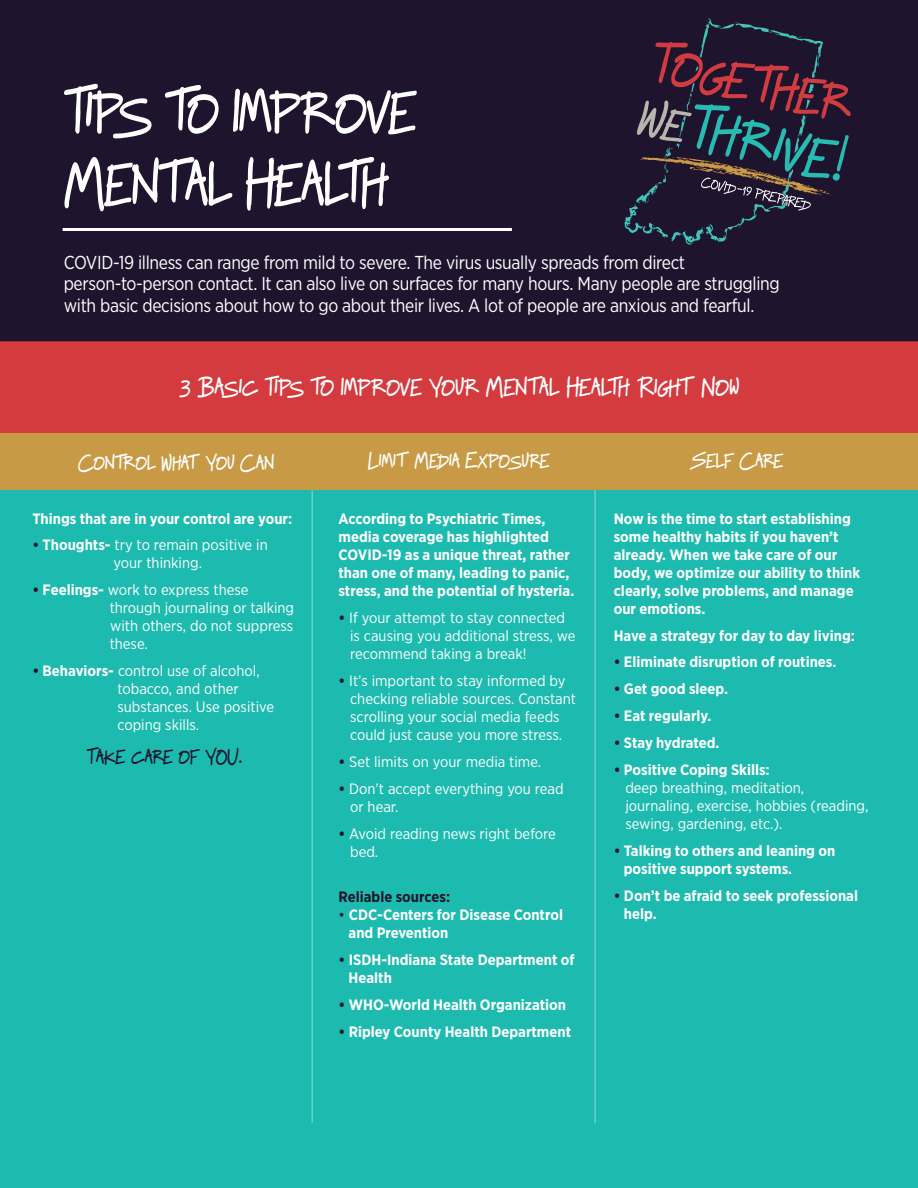
<style>
.page{position:relative;width:918px;height:1188px;background:#fff}
.page>*{position:absolute;margin:0;border:0;box-sizing:border-box;transform-origin:0 0}
.t1{font:62.4px "Raggedways";letter-spacing:-.045em;color:#fff;scale:.96 1}
.t2{font:25.5px "Raggedways";letter-spacing:-.025em;color:#fff}
.t3{font:21px "Raggedways";letter-spacing:-.015em;color:#fff}
.t4{font:21px "Raggedways";letter-spacing:-.03em;color:#1f142e}
.t5{font:21px "Raggedways";letter-spacing:-.04em;color:#fff}
.t6{font:18.75px/21.6px "Gotham Narrow";letter-spacing:-.02em;color:#fff;scale:.96 1}
.t7{font:700 15px/18px "Gotham Narrow";color:#fff}
.t8{font:15px "Gotham Narrow";color:#fff}
.t9{font:700 15px "Gotham Narrow";color:#1f142e}
.s1{font-weight:700;color:#1f142e}
.s2{font-weight:700}
.s3{font-weight:400;color:#1f142e}
.s4{color:#1f142e}
</style>
<div class="page">
<div style="left:0;top:0;width:918px;height:375px;background:#1f142e"></div>
<div style="left:0;top:341px;width:918px;height:93px;background:#d33b3f"></div>
<div style="left:0;top:434px;width:918px;height:754px;background:#1dbbaf"></div>
<hr style="left:312px;top:490px;width:1px;height:633px;background:#fff">
<div style="left:0;top:434px;width:918px;height:56px;background:#c99a46"></div>
<hr style="left:595px;top:490px;width:1px;height:633px;background:#fff">
<svg style="left:624px;top:18px;width:227px;height:227px"></svg>
<hr style="left:63px;top:228px;width:449px;height:3px;background:#fff">
<p class="t1" style="left:64px;top:78px;width:370px">Tips to Improve</p>
<p class="t1" style="left:64px;top:150px;width:342px">Mental Health</p>
<p class="t6" style="left:64px;top:251px;width:649px">COVID-19 illness can range from mild to severe. The virus usually spreads from direct</p>
<p class="t6" style="left:64px;top:273px;width:747px">person-to-person contact. It can also live on surfaces for many hours. Many people are struggling with basic decisions about how to go about their lives. A lot of people are anxious and fearful.</p>
<p class="t2" style="left:178px;top:374px;width:563px">3 Basic Tips to Improve Your Mental Health Right Now</p>
<p class="t3" style="left:78px;top:451px;width:198px">Control What You Can</p>
<p class="t7" style="left:32px;top:510px;width:261px">Things that are in your control are your:</p>
<p class="t8" style="left:32px;top:535px;width:237px"><span class="s1">•</span> <span class="s2">Thoughts-</span> try to remain positive in</p>
<p class="t8" style="left:114px;top:553px;width:90px">your thinking.</p>
<p class="t8" style="left:32px;top:580px;width:218px"><span class="s1">•</span> <span class="s2">Feelings-</span> work to express these</p>
<p class="t8" style="left:110px;top:598px;width:186px">through journaling or talking</p>
<p class="t8" style="left:110px;top:616px;width:185px">with others, do not suppress</p>
<p class="t8" style="left:110px;top:634px;width:40px">these.</p>
<p class="t8" style="left:32px;top:661px;width:229px"><span class="s1">•</span> <span class="s2">Behaviors-</span> control use of alcohol,</p>
<p class="t8" style="left:117px;top:679px;width:123px">tobacco, and other</p>
<p class="t8" style="left:117px;top:697px;width:158px">substances. Use positive</p>
<p class="t8" style="left:117px;top:715px;width:83px">coping skills.</p>
<p class="t4" style="left:87px;top:745px;width:157px">Take care of YOU.</p>
<p class="t3" style="left:368px;top:450px;width:184px">Limit Media Exposure</p>
<p class="t7" style="left:339px;top:510px;width:209px">According to Psychiatric Times,</p>
<p class="t7" style="left:339px;top:528px;width:212px">media coverage has highlighted</p>
<p class="t7" style="left:339px;top:546px;width:233px">COVID-19 as a unique threat, rather</p>
<p class="t7" style="left:339px;top:564px;width:233px">than one of many, leading to panic,</p>
<p class="t7" style="left:339px;top:582px;width:237px">stress, and the potential of hysteria.</p>
<p class="t8" style="left:339px;top:609px;width:228px"><span class="s1">•</span> If your attempt to stay connected</p>
<p class="t8" style="left:350px;top:627px;width:227px">is causing you additional stress, we</p>
<p class="t8" style="left:350px;top:645px;width:178px">recommend taking a break!</p>
<p class="t8" style="left:339px;top:672px;width:228px"><span class="s1">•</span> It’s important to stay informed by</p>
<p class="t8" style="left:350px;top:690px;width:227px">checking reliable sources. Constant</p>
<p class="t8" style="left:350px;top:708px;width:211px">scrolling your social media feeds</p>
<p class="t8" style="left:350px;top:726px;width:214px">could just cause you more stress.</p>
<p class="t8" style="left:339px;top:753px;width:204px"><span class="s1">•</span> Set limits on your media time.</p>
<p class="t8" style="left:339px;top:780px;width:227px"><span class="s1">•</span> Don’t accept everything you read</p>
<p class="t8" style="left:350px;top:798px;width:50px">or hear.</p>
<p class="t8" style="left:339px;top:825px;width:219px"><span class="s1">•</span> Avoid reading news right before</p>
<p class="t8" style="left:350px;top:843px;width:30px">bed.</p>
<p class="t9" style="left:339px;top:887px;width:113px">Reliable sources:</p>
<p class="t7" style="left:339px;top:906px;width:226px"><span class="s3">•</span> CDC-Centers for Disease Control</p>
<p class="t7" style="left:349px;top:924px;width:101px">and Prevention</p>
<p class="t7" style="left:339px;top:951px;width:238px"><span class="s4">•</span> ISDH-Indiana State Department of</p>
<p class="t7" style="left:349px;top:969px;width:45px">Health</p>
<p class="t7" style="left:339px;top:996px;width:229px"><span class="s4">•</span> WHO-World Health Organization</p>
<p class="t7" style="left:339px;top:1023px;width:234px"><span class="s4">•</span> Ripley County Health Department</p>
<p class="t5" style="left:690px;top:450px;width:95px">Self Care</p>
<p class="t7" style="left:614px;top:510px;width:239px">Now is the time to start establishing some healthy habits if you haven’t</p>
<p class="t7" style="left:614px;top:546px;width:248px">already. When we take care of our body, we optimize our ability to think clearly, solve problems, and manage our emotions.</p>
<p class="t7" style="left:614px;top:627px;width:243px">Have a strategy for day to day living:</p>
<p class="t7" style="left:614px;top:652px;width:224px"><span class="s4">•</span> Eliminate disruption of routines.</p>
<p class="t7" style="left:614px;top:679px;width:116px"><span class="s4">•</span> Get good sleep.</p>
<p class="t7" style="left:614px;top:706px;width:99px"><span class="s4">•</span> Eat regularly.</p>
<p class="t7" style="left:614px;top:733px;width:107px"><span class="s4">•</span> Stay hydrated.</p>
<p class="t7" style="left:614px;top:760px;width:158px"><span class="s4">•</span> Positive Coping Skills:</p>
<p class="t8" style="left:625px;top:778px;width:180px">deep breathing, meditation,</p>
<p class="t8" style="left:625px;top:796px;width:245px">journaling, exercise, hobbies (reading,</p>
<p class="t8" style="left:625px;top:814px;width:159px">sewing, gardening, etc.).</p>
<p class="t7" style="left:614px;top:841px;width:223px"><span class="s4">•</span> Talking to others and leaning on</p>
<p class="t7" style="left:624px;top:859px;width:170px">positive support systems.</p>
<p class="t7" style="left:614px;top:886px;width:246px"><span class="s4">•</span> Don’t be afraid to seek professional</p>
<p class="t7" style="left:624px;top:904px;width:34px">help.</p>
</div>
